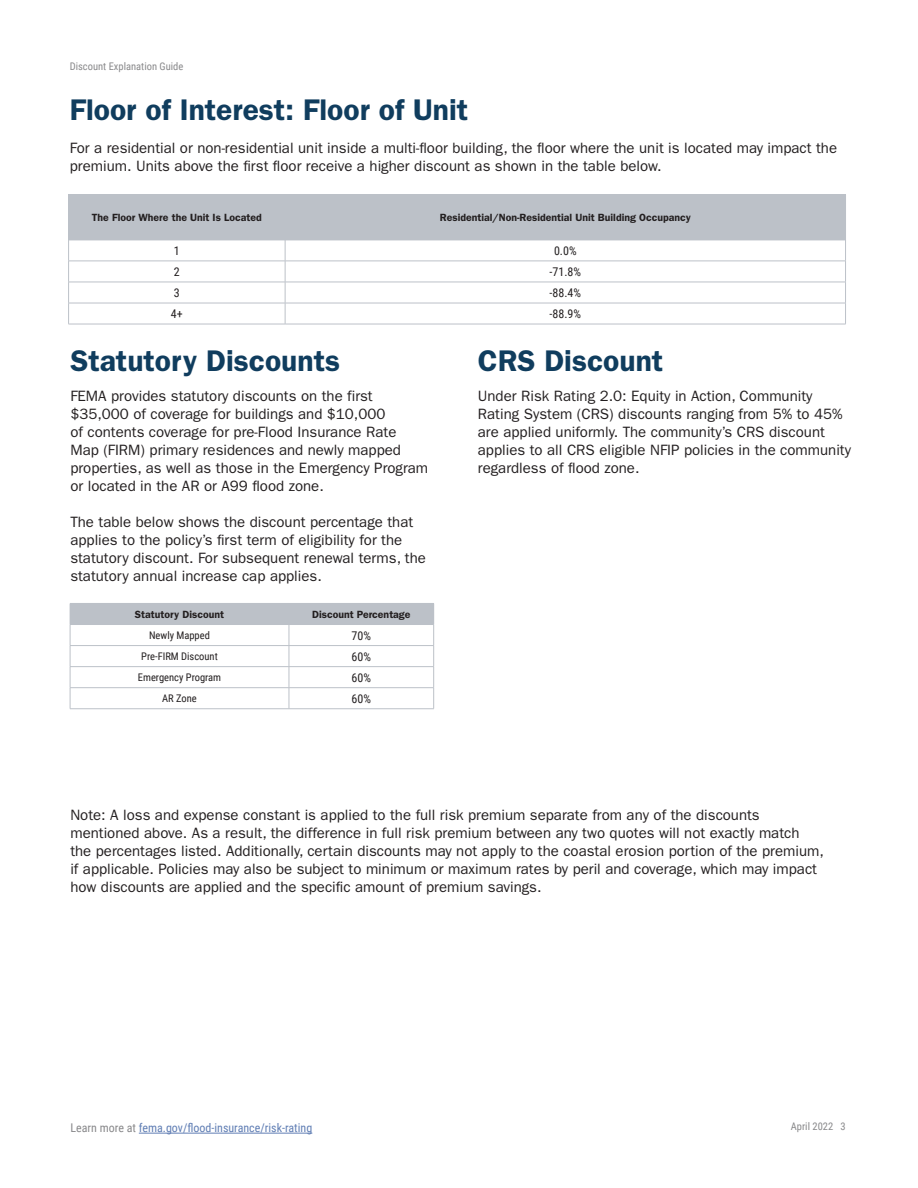
<style>
.page{position:relative;width:918px;height:1188px;background:#fff}
.page>*{position:absolute;margin:0;border:0;box-sizing:border-box;transform-origin:0 0}
.t1{font:600 30px "ITC Franklin Gothic Std";color:#103d5e}
.t2{font:15px/18px "ITC Franklin Gothic Std";color:#231f20}
.t3{font:12px "Roboto Condensed";color:#607eb4}
.t4{font:12px "Roboto Condensed";color:#231f20}
.t5{font:600 10.5px "ITC Franklin Gothic Std";color:#231f20}
.t6{font:10.5px "Roboto Condensed";color:#231f20}
.t7{font:10.5px "Roboto Condensed";color:#89898b}
.s1{color:#89898b}
</style>
<div class="page">
<div style="left:69px;top:195px;width:216px;height:45px;background:#bcc1c8"></div>
<div style="left:285px;top:195px;width:561px;height:45px;background:#bcc1c8"></div>
<hr style="left:68px;top:195px;width:1px;height:45px;background:#bcc1c8">
<hr style="left:68px;top:240px;width:217px;height:1px;background:#bcc1c8">
<hr style="left:285px;top:240px;width:561px;height:1px;background:#bcc1c8">
<hr style="left:285px;top:261px;width:561px;height:1px;background:#bcc1c8">
<hr style="left:285px;top:282px;width:561px;height:1px;background:#bcc1c8">
<hr style="left:285px;top:303px;width:561px;height:1px;background:#bcc1c8">
<svg style="left:845px;top:241px;width:1px;height:83px"></svg>
<hr style="left:285px;top:324px;width:561px;height:1px;background:#bcc1c8">
<hr style="left:68px;top:261px;width:217px;height:1px;background:#bcc1c8">
<hr style="left:68px;top:282px;width:217px;height:1px;background:#bcc1c8">
<hr style="left:68px;top:303px;width:217px;height:1px;background:#bcc1c8">
<svg style="left:68px;top:241px;width:1px;height:83px"></svg>
<svg style="left:285px;top:240px;width:1px;height:84px"></svg>
<hr style="left:68px;top:324px;width:217px;height:1px;background:#bcc1c8">
<div style="left:70px;top:603px;width:219px;height:22px;background:#bcc1c8"></div>
<div style="left:289px;top:603px;width:145px;height:22px;background:#bcc1c8"></div>
<hr style="left:70px;top:645px;width:219px;height:1px;background:#bcc1c8">
<hr style="left:289px;top:645px;width:145px;height:1px;background:#bcc1c8">
<hr style="left:70px;top:666px;width:219px;height:1px;background:#bcc1c8">
<hr style="left:289px;top:666px;width:145px;height:1px;background:#bcc1c8">
<hr style="left:70px;top:687px;width:219px;height:1px;background:#bcc1c8">
<svg style="left:70px;top:625px;width:1px;height:83px"></svg>
<hr style="left:289px;top:687px;width:145px;height:1px;background:#bcc1c8">
<svg style="left:289px;top:625px;width:1px;height:83px"></svg>
<svg style="left:433px;top:625px;width:1px;height:83px"></svg>
<hr style="left:70px;top:708px;width:219px;height:1px;background:#bcc1c8">
<hr style="left:289px;top:708px;width:145px;height:1px;background:#bcc1c8">
<hr style="left:139px;top:1133px;width:173px;height:1px;background:#607eb4">
<p class="t7" style="left:70px;top:59px;width:115px">Discount Explanation Guide</p>
<h2 class="t1" style="left:70px;top:92px;width:400px">Floor of Interest: Floor of Unit</h2>
<p class="t2" style="left:70px;top:139px;width:769px">For a residential or non-residential unit inside a multi-foor building, the foor where the unit is located may impact the premium. Units above the frst foor receive a higher discount as shown in the table below.</p>
<p class="t5" style="left:92px;top:211px;width:171px">The Floor Where the Unit Is Located</p>
<p class="t5" style="left:440px;top:211px;width:252px">Residential/Non-Residential Unit Building Occupancy</p>
<p class="t4" style="left:174px;top:242px;width:7px">1</p>
<p class="t4" style="left:554px;top:242px;width:24px">0.0%</p>
<p class="t4" style="left:174px;top:263px;width:7px">2</p>
<p class="t4" style="left:550px;top:263px;width:33px">-71.8%</p>
<p class="t4" style="left:174px;top:284px;width:7px">3</p>
<p class="t4" style="left:550px;top:284px;width:33px">-88.4%</p>
<p class="t4" style="left:171px;top:305px;width:13px">4+</p>
<p class="t4" style="left:550px;top:305px;width:33px">-88.9%</p>
<p class="t1" style="left:70px;top:343px;width:271px">Statutory Discounts</p>
<p class="t2" style="left:70px;top:387px;width:359px">FEMA provides statutory discounts on the first $35,000 of coverage for buildings and $10,000<br>of contents coverage for pre-Flood Insurance Rate Map (FIRM) primary residences and newly mapped properties, as well as those in the Emergency Program or located in the AR or A99 food zone.</p>
<p class="t2" style="left:70px;top:513px;width:357px">The table below shows the discount percentage that applies to the policy’s frst term of eligibility for the statutory discount. For subsequent renewal terms, the statutory annual increase cap applies.</p>
<p class="t1" style="left:478px;top:343px;width:187px">CRS Discount</p>
<p class="t2" style="left:478px;top:387px;width:375px">Under Risk Rating 2.0: Equity in Action, Community Rating System (CRS) discounts ranging from 5% to 45% are applied uniformly. The community’s CRS discount applies to all CRS eligible NFIP policies in the community regardless of food zone.</p>
<p class="t5" style="left:135px;top:608px;width:91px">Statutory Discount</p>
<p class="t5" style="left:312px;top:608px;width:100px">Discount Percentage</p>
<p class="t6" style="left:149px;top:628px;width:62px">Newly Mapped</p>
<p class="t4" style="left:352px;top:627px;width:21px">70%</p>
<p class="t6" style="left:141px;top:649px;width:78px">Pre-FIRM Discount</p>
<p class="t4" style="left:352px;top:648px;width:21px">60%</p>
<p class="t6" style="left:138px;top:670px;width:85px">Emergency Program</p>
<p class="t4" style="left:352px;top:669px;width:21px">60%</p>
<p class="t6" style="left:162px;top:691px;width:36px">AR Zone</p>
<p class="t4" style="left:352px;top:690px;width:21px">60%</p>
<p class="t2" style="left:70px;top:806px;width:755px">Note: A loss and expense constant is applied to the full risk premium separate from any of the discounts mentioned above. As a result, the difference in full risk premium between any two quotes will not exactly match the percentages listed. Additionally, certain discounts may not apply to the coastal erosion portion of the premium, if applicable. Policies may also be subject to minimum or maximum rates by peril and coverage, which may impact how discounts are applied and the specifc amount of premium savings.</p>
<p class="t3" style="left:71px;top:1120px;width:243px"><span class="s1">Learn more at</span> fema.gov/flood-insurance/risk-rating</p>
<p class="t7" style="left:791px;top:1119px;width:56px">April 2022 3</p>
</div>
